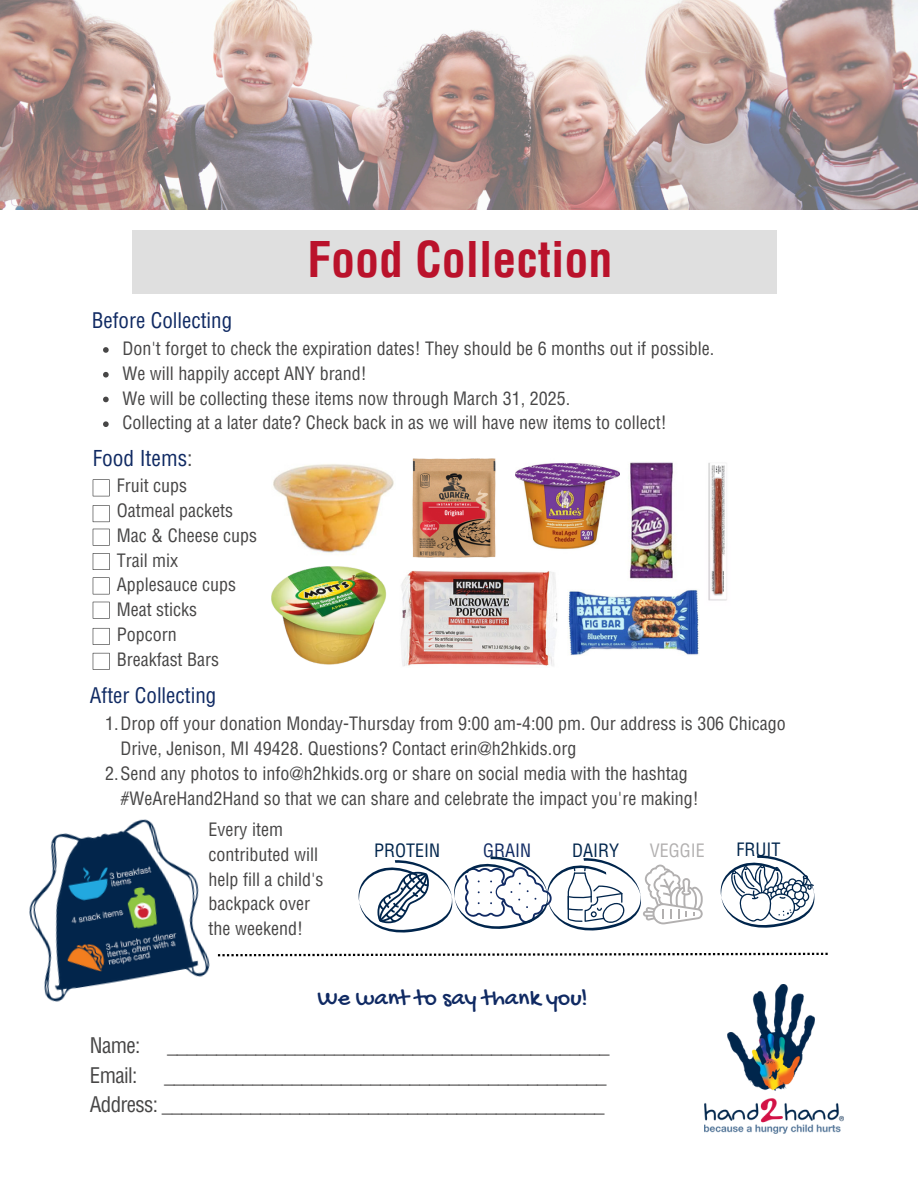
<style>
.page{position:relative;width:918px;height:1188px;background:#fff}
.page>*{position:absolute;margin:0;border:0;box-sizing:border-box;transform-origin:0 0}
.t1{font:700 condensed 48px "Helvetica";color:#ba122b}
.t2{font:24px "Gochi Hand";color:#102a63}
.t3{font:condensed 21.45px "Helvetica";color:#102a63}
.t4{font:condensed 21px/29.2px "Helvetica";letter-spacing:-.03em;color:#474646;text-align:right}
.t5{font:condensed 21px "Helvetica";color:#102a63}
.t6{font:condensed 18px/24.8px "Helvetica";color:#474646}
.t7{font:condensed 18px "Helvetica";color:#00254c}
.t8{font:condensed 18px "Helvetica";color:#b2b0b0}
.t9{font:condensed 18px "Helvetica";color:#102a63}
.s1{color:#474646}
</style>
<div class="page">
<img style="left:704px;top:985px;width:140px;height:148px">
<img style="left:0;top:0;width:918px;height:210px">
<svg style="left:231px;top:953px;width:597px;height:3px"></svg>
<img style="left:29px;top:819px;width:201px;height:183px">
<div style="left:132px;top:231px;width:644px;height:63px;background:#dfdfdf"></div>
<svg style="left:93px;top:479px;width:17px;height:17px"></svg>
<svg style="left:93px;top:505px;width:17px;height:17px"></svg>
<svg style="left:93px;top:529px;width:17px;height:17px"></svg>
<svg style="left:93px;top:553px;width:17px;height:17px"></svg>
<svg style="left:93px;top:578px;width:17px;height:16px"></svg>
<img style="left:273px;top:464px;width:121px;height:90px">
<img style="left:271px;top:566px;width:115px;height:99px">
<img style="left:628px;top:462px;width:45px;height:117px">
<img style="left:516px;top:462px;width:103px;height:87px">
<img style="left:412px;top:458px;width:84px;height:99px">
<svg style="left:721px;top:855px;width:94px;height:73px"></svg>
<svg style="left:359px;top:856px;width:344px;height:77px"></svg>
<svg style="left:93px;top:602px;width:17px;height:17px"></svg>
<svg style="left:93px;top:628px;width:17px;height:17px"></svg>
<svg style="left:93px;top:653px;width:17px;height:17px"></svg>
<img style="left:708px;top:463px;width:19px;height:138px">
<img style="left:401px;top:571px;width:157px;height:95px">
<img style="left:568px;top:590px;width:131px;height:65px">
<svg style="left:103px;top:347px;width:6px;height:6px"></svg>
<svg style="left:103px;top:372px;width:6px;height:6px"></svg>
<svg style="left:103px;top:397px;width:6px;height:5px"></svg>
<svg style="left:103px;top:421px;width:6px;height:6px"></svg>
<p class="t1" style="left:307px;top:229px;width:307px">Food Collection</p>
<p class="t5" style="left:92px;top:307px;width:142px">Before Collecting</p>
<p class="t6" style="left:122px;top:336px;width:593px">Don't forget to check the expiration dates! They should be 6 months out if possible.</p>
<p class="t6" style="left:122px;top:361px;width:246px">We will happily accept ANY brand!</p>
<h3 class="t6" style="left:122px;top:385px;width:449px">We will be collecting these items now through March 31, 2025.</h3>
<p class="t6" style="left:122px;top:410px;width:546px">Collecting at a later date? Check back in as we will have new items to collect!</p>
<p class="t3" style="left:93px;top:444px;width:101px">Food Items<span class="s1">:</span></p>
<h5 class="t6" style="left:117px;top:473px;width:142px">Fruit cups<br>Oatmeal packets<br>Mac &amp; Cheese cups<br>Trail mix<br>Applesauce cups<br>Meat sticks<br>Popcorn</h5>
<p class="t6" style="left:117px;top:647px;width:104px">Breakfast Bars</p>
<p class="t5" style="left:90px;top:683px;width:128px">After Collecting</p>
<p class="t6" style="left:121px;top:711px;width:667px;text-indent:-15px">1.Drop off your donation Monday-Thursday from 9:00 am-4:00 pm. Our address is 306 Chicago<br>Drive, Jenison, MI 49428. Questions? Contact erin@h2hkids.org</p>
<p class="t6" style="left:121px;top:761px;width:580px;text-indent:-15px">2.Send any photos to info@h2hkids.org or share on social media with the hashtag #WeAreHand2Hand so that we can share and celebrate the impact you're making!</p>
<p class="t6" style="left:209px;top:817px;width:116px">Every item contributed will help fill a child's backpack over the weekend!</p>
<h3 class="t7" style="left:374px;top:839px;width:67px">PROTEIN</h3>
<p class="t9" style="left:483px;top:839px;width:49px">GRAIN</p>
<p class="t7" style="left:572px;top:839px;width:48px">DAIRY</p>
<h1 class="t7" style="left:737px;top:838px;width:45px">FRUIT</h1>
<p class="t8" style="left:650px;top:839px;width:56px">VEGGIE</p>
<p class="t4" style="left:90px;top:1031px;width:52px">Name:</p>
<p class="t2" style="left:317px;top:985px;width:272px">We want to say thank you!</p>
<p class="t4" style="left:167px;top:1031px;width:444px">_____________________________________________</p>
<p class="t4" style="left:90px;top:1060px;width:49px">Email:</p>
<p class="t4" style="left:90px;top:1060px;width:518px">_____________________________________________<br>Address: _____________________________________________</p>
</div>
